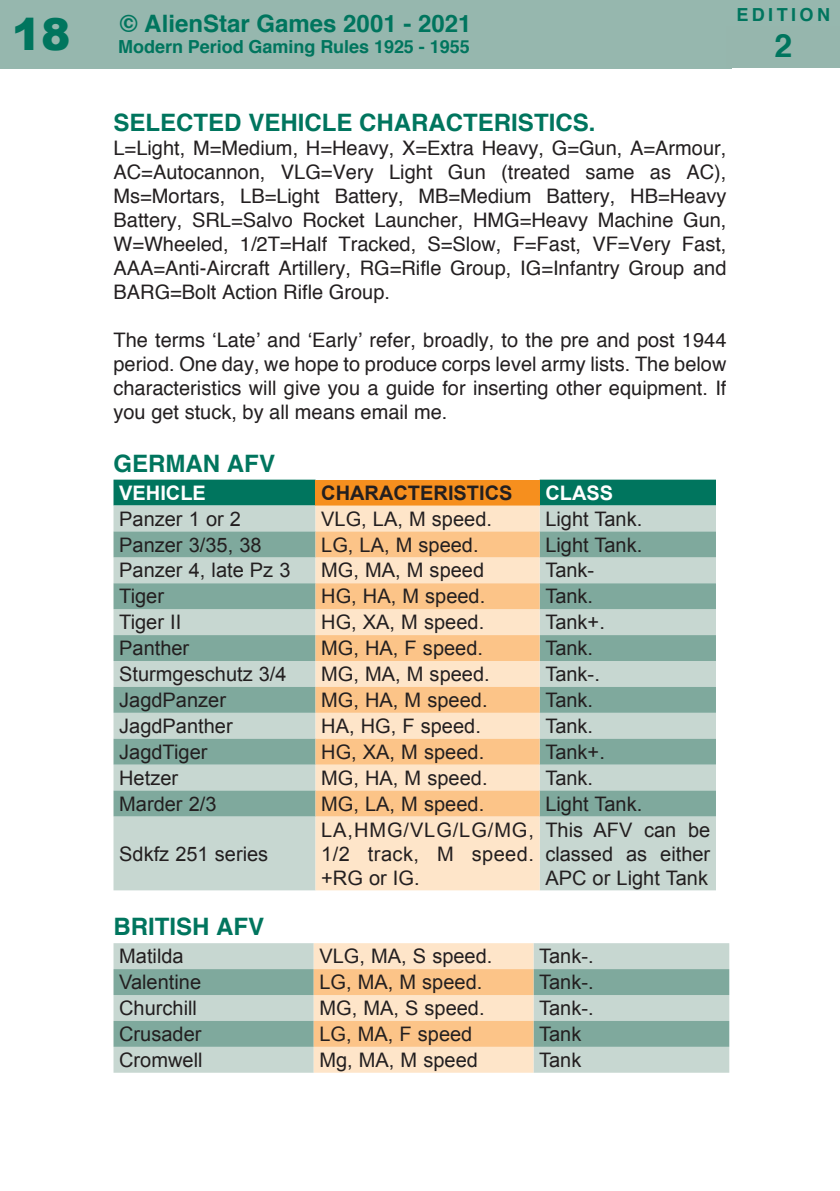
<style>
.page{position:relative;width:840px;height:1191px;background:#fff}
.page>*{position:absolute;margin:0;border:0;box-sizing:border-box;transform-origin:0 0}
.t1{font:900 44px "Arial";color:#00755e}
.t2{font:700 32px "Helvetica";color:#00755e}
.t3{font:700 24px "Helvetica";color:#00755e}
.t4{font:20px/24px "Arial";color:#231f20;text-align:justify}
.t5{font:20px/24px "Helvetica";color:#231f20;text-align:justify}
.t6{font:700 20px "Arial";color:#231f20}
.t7{font:700 20px "Arial";color:#fff}
.t8{font:700 18px "Helvetica";letter-spacing:-.005em;color:#00755e}
.t9{font:700 18px "Helvetica";letter-spacing:.19em;color:#00755e}
</style>
<div class="page">
<div style="left:0;top:0;width:82px;height:68px;background:#96b7ae"></div>
<div style="left:77px;top:0;width:654px;height:68px;background:#96b7ae"></div>
<div style="left:726px;top:0;width:113px;height:28px;background:#96b7ae"></div>
<div style="left:726px;top:26px;width:113px;height:42px;background:#96b6ad"></div>
<div style="left:113px;top:479px;width:602px;height:26px;background:#00755e"></div>
<div style="left:315px;top:479px;width:224px;height:26px;background:#f68f1e"></div>
<div style="left:113px;top:505px;width:602px;height:385px;background:#c7d7d1"></div>
<div style="left:315px;top:505px;width:224px;height:385px;background:#fee5c9"></div>
<svg style="left:113px;top:531px;width:602px;height:285px;background:#a0beb5"></svg>
<svg style="left:315px;top:531px;width:224px;height:285px;background:#fcd3a6"></svg>
<div style="left:113px;top:943px;width:615px;height:129px;background:#c7d7d1"></div>
<svg style="left:113px;top:969px;width:615px;height:77px;background:#97b8ae"></svg>
<svg style="left:313px;top:943px;width:220px;height:129px;background:#fcd7af"></svg>
<h1 class="t1" style="left:12px;top:18px;width:60px">18</h1>
<p class="t9" style="left:736px;top:7px;width:95px">EDITION</p>
<p class="t3" style="left:120px;top:14px;width:353px">© AlienStar Games 2001 - 2021</p>
<p class="t8" style="left:118px;top:40px;width:353px">Modern Period Gaming Rules 1925 - 1955</p>
<h2 class="t2" style="left:773px;top:33px;width:19px">2</h2>
<p class="t3" style="left:113px;top:113px;width:483px">SELECTED VEHICLE CHARACTERISTICS.</p>
<p class="t5" style="left:113px;top:137px;width:614px">L=Light, M=Medium, H=Heavy, X=Extra Heavy, G=Gun, A=Armour, AC=Autocannon, VLG=Very Light Gun (treated same as AC), Ms=Mortars, LB=Light Battery, MB=Medium Battery, HB=Heavy Battery, SRL=Salvo Rocket Launcher, HMG=Heavy Machine Gun, W=Wheeled, 1/2T=Half Tracked, S=Slow, F=Fast, VF=Very Fast, AAA=Anti-Aircraft Artillery, RG=Rifle Group, IG=Infantry Group and BARG=Bolt Action Rifle Group.</p>
<p class="t5" style="left:113px;top:329px;width:614px">The terms ‘Late’ and ‘Early’ refer, broadly, to the pre and post 1944 period. One day, we hope to produce corps level army lists. The below characteristics will give you a guide for inserting other equipment. If you get stuck, by all means email me.</p>
<p class="t3" style="left:113px;top:453px;width:163px">GERMAN AFV</p>
<p class="t7" style="left:119px;top:485px;width:88px">VEHICLE</p>
<p class="t6" style="left:321px;top:485px;width:193px">CHARACTERISTICS</p>
<p class="t7" style="left:545px;top:485px;width:69px">CLASS</p>
<p class="t4" style="left:119px;top:508px;width:123px">Panzer 1 or 2</p>
<p class="t4" style="left:321px;top:508px;width:172px">VLG, LA, M speed.</p>
<p class="t4" style="left:545px;top:508px;width:98px">Light Tank.</p>
<p class="t4" style="left:119px;top:534px;width:144px">Panzer 3/35, 38</p>
<p class="t4" style="left:321px;top:534px;width:159px">LG, LA, M speed.</p>
<p class="t4" style="left:545px;top:534px;width:98px">Light Tank.</p>
<p class="t4" style="left:119px;top:560px;width:173px">Panzer 4, late Pz 3</p>
<p class="t4" style="left:321px;top:560px;width:164px">MG, MA, M speed</p>
<p class="t4" style="left:545px;top:560px;width:50px">Tank-</p>
<p class="t4" style="left:119px;top:586px;width:46px">Tiger</p>
<p class="t4" style="left:321px;top:586px;width:165px">HG, HA, M speed.</p>
<p class="t4" style="left:545px;top:586px;width:49px">Tank.</p>
<p class="t4" style="left:119px;top:612px;width:64px">Tiger II</p>
<p class="t4" style="left:321px;top:612px;width:164px">HG, XA, M speed.</p>
<p class="t4" style="left:545px;top:612px;width:61px">Tank+.</p>
<p class="t4" style="left:119px;top:638px;width:72px">Panther</p>
<p class="t4" style="left:321px;top:638px;width:163px">MG, HA, F speed.</p>
<p class="t4" style="left:545px;top:638px;width:49px">Tank.</p>
<p class="t4" style="left:119px;top:664px;width:169px">Sturmgeschutz 3/4</p>
<p class="t4" style="left:321px;top:664px;width:170px">MG, MA, M speed.</p>
<p class="t4" style="left:545px;top:664px;width:56px">Tank-.</p>
<p class="t4" style="left:119px;top:690px;width:108px">JagdPanzer</p>
<p class="t4" style="left:321px;top:690px;width:168px">MG, HA, M speed.</p>
<p class="t4" style="left:545px;top:690px;width:49px">Tank.</p>
<p class="t4" style="left:119px;top:715px;width:115px">JagdPanther</p>
<p class="t4" style="left:321px;top:715px;width:161px">HA, HG, F speed.</p>
<p class="t4" style="left:545px;top:715px;width:49px">Tank.</p>
<p class="t4" style="left:119px;top:741px;width:90px">JagdTiger</p>
<p class="t4" style="left:321px;top:741px;width:164px">HG, XA, M speed.</p>
<p class="t4" style="left:545px;top:741px;width:61px">Tank+.</p>
<p class="t4" style="left:119px;top:767px;width:60px">Hetzer</p>
<p class="t4" style="left:321px;top:767px;width:168px">MG, HA, M speed.</p>
<p class="t4" style="left:545px;top:767px;width:49px">Tank.</p>
<p class="t4" style="left:119px;top:793px;width:99px">Marder 2/3</p>
<p class="t4" style="left:321px;top:793px;width:164px">MG, LA, M speed.</p>
<p class="t4" style="left:545px;top:793px;width:98px">Light Tank.</p>
<p class="t4" style="left:119px;top:843px;width:150px">Sdkfz 251 series</p>
<p class="t4" style="left:321px;top:819px;width:214px">LA,HMG/VLG/LG/MG, 1/2 track, M speed. +RG or IG.</p>
<p class="t4" style="left:545px;top:819px;width:166px">This AFV can be classed as either APC or Light Tank</p>
<p class="t3" style="left:113px;top:917px;width:152px">BRITISH AFV</p>
<p class="t4" style="left:119px;top:946px;width:66px">Matilda</p>
<p class="t4" style="left:319px;top:946px;width:174px">VLG, MA, S speed.</p>
<p class="t4" style="left:539px;top:946px;width:56px">Tank-.</p>
<p class="t4" style="left:119px;top:972px;width:83px">Valentine</p>
<p class="t4" style="left:319px;top:972px;width:164px">LG, MA, M speed.</p>
<p class="t4" style="left:539px;top:972px;width:56px">Tank-.</p>
<p class="t4" style="left:119px;top:998px;width:79px">Churchill</p>
<p class="t4" style="left:319px;top:998px;width:167px">MG, MA, S speed.</p>
<p class="t4" style="left:539px;top:998px;width:56px">Tank-.</p>
<p class="t4" style="left:119px;top:1023px;width:84px">Crusader</p>
<p class="t4" style="left:319px;top:1023px;width:154px">LG, MA, F speed</p>
<p class="t4" style="left:539px;top:1023px;width:44px">Tank</p>
<p class="t4" style="left:119px;top:1049px;width:85px">Cromwell</p>
<p class="t4" style="left:319px;top:1049px;width:160px">Mg, MA, M speed</p>
<p class="t4" style="left:539px;top:1049px;width:44px">Tank</p>
</div>
